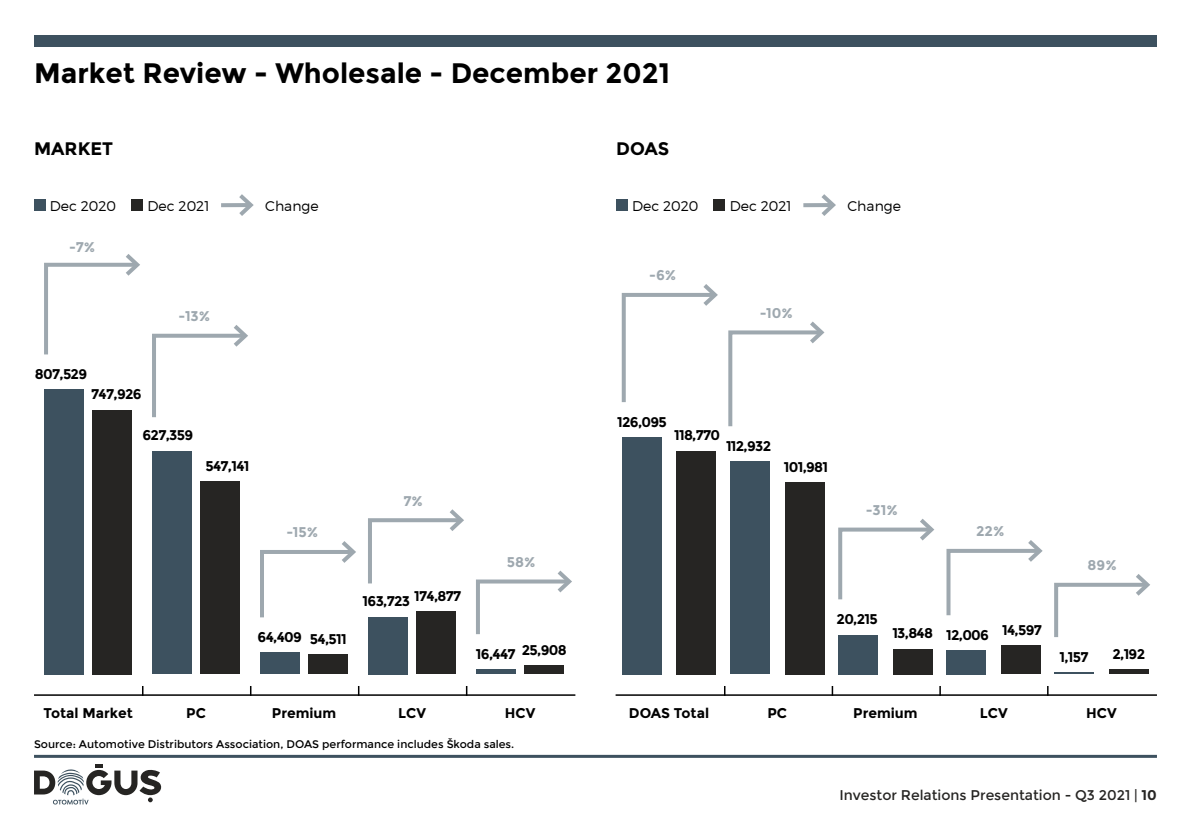
<style>
.page{position:relative;width:1191px;height:840px;background:#fff}
.page>*{position:absolute;margin:0;border:0;box-sizing:border-box;transform-origin:0 0}
.t1{font:700 28px "Montserrat";color:#000}
.t2{font:700 18px "Montserrat";color:#000}
.t3{font:700 14px "Montserrat";letter-spacing:-.05em;color:#000}
.t4{font:300 14px "Montserrat";color:#000}
.t5{font:14px "Montserrat";color:#262523}
.t6{font:700 14px "Montserrat";color:#9ea8af}
.t7{font:700 14px "Montserrat";color:#000}
.t8{font:700 14px "Montserrat";letter-spacing:-.005em;color:#000}
.t9{font:11px "Montserrat";color:#000}
.s1{font-weight:700}
</style>
<div class="page">
<div style="left:34px;top:35px;width:1123px;height:12px;background:#3d515f"></div>
<hr style="left:34px;top:754px;width:1123px;height:3px;background:#3d515f">
<svg style="left:34px;top:764px;width:128px;height:40px"></svg>
<div style="left:34px;top:199px;width:11px;height:12px;background:#3d515f"></div>
<div style="left:131px;top:199px;width:12px;height:12px;background:#262523"></div>
<svg style="left:221px;top:203px;width:14px;height:4px"></svg>
<svg style="left:235px;top:194px;width:19px;height:22px"></svg>
<div style="left:616px;top:199px;width:11px;height:12px;background:#3d515f"></div>
<div style="left:714px;top:199px;width:11px;height:12px;background:#262523"></div>
<svg style="left:803px;top:203px;width:14px;height:4px"></svg>
<svg style="left:817px;top:194px;width:19px;height:22px"></svg>
<svg style="left:838px;top:518px;width:97px;height:82px"></svg>
<svg style="left:946px;top:540px;width:97px;height:76px"></svg>
<svg style="left:1054px;top:574px;width:96px;height:64px"></svg>
<svg style="left:621px;top:284px;width:204px;height:143px"></svg>
<svg style="left:831px;top:686px;width:2px;height:8px"></svg>
<svg style="left:939px;top:686px;width:2px;height:8px"></svg>
<hr style="left:615px;top:694px;width:542px;height:1px;background:#000">
<div style="left:946px;top:649px;width:40px;height:25px;background:#3d515f"></div>
<div style="left:1001px;top:645px;width:40px;height:29px;background:#262523"></div>
<div style="left:838px;top:634px;width:40px;height:40px;background:#3d515f"></div>
<div style="left:893px;top:648px;width:39px;height:26px;background:#262523"></div>
<div style="left:730px;top:461px;width:39px;height:213px;background:#3d515f"></div>
<div style="left:784px;top:482px;width:40px;height:192px;background:#262523"></div>
<div style="left:622px;top:436px;width:39px;height:238px;background:#3d515f"></div>
<div style="left:676px;top:450px;width:40px;height:224px;background:#262523"></div>
<hr style="left:1054px;top:672px;width:39px;height:2px;background:#3d515f">
<div style="left:1109px;top:669px;width:39px;height:5px;background:#262523"></div>
<hr style="left:34px;top:694px;width:541px;height:1px;background:#000">
<svg style="left:44px;top:254px;width:96px;height:101px"></svg>
<svg style="left:152px;top:325px;width:96px;height:93px"></svg>
<svg style="left:260px;top:541px;width:96px;height:77px"></svg>
<svg style="left:368px;top:509px;width:96px;height:75px"></svg>
<svg style="left:476px;top:570px;width:96px;height:65px"></svg>
<div style="left:476px;top:669px;width:39px;height:5px;background:#3d515f"></div>
<div style="left:524px;top:665px;width:40px;height:9px;background:#262523"></div>
<div style="left:368px;top:617px;width:40px;height:57px;background:#3d515f"></div>
<div style="left:416px;top:611px;width:40px;height:63px;background:#262523"></div>
<div style="left:260px;top:652px;width:40px;height:22px;background:#3d515f"></div>
<div style="left:308px;top:654px;width:40px;height:20px;background:#262523"></div>
<div style="left:152px;top:451px;width:40px;height:223px;background:#3d515f"></div>
<div style="left:200px;top:481px;width:40px;height:193px;background:#262523"></div>
<div style="left:44px;top:389px;width:40px;height:285px;background:#3d515f"></div>
<div style="left:93px;top:410px;width:39px;height:264px;background:#262523"></div>
<h1 class="t1" style="left:34px;top:57px;width:637px">Market Review - Wholesale - December 2021</h1>
<p class="t2" style="left:34px;top:138px;width:81px">MARKET</p>
<p class="t2" style="left:616px;top:138px;width:55px">DOAS</p>
<p class="t4" style="left:50px;top:197px;width:68px">Dec 2020</p>
<p class="t4" style="left:147px;top:197px;width:64px">Dec 2021</p>
<p class="t4" style="left:265px;top:197px;width:55px">Change</p>
<p class="t4" style="left:632px;top:197px;width:68px">Dec 2020</p>
<p class="t4" style="left:730px;top:197px;width:64px">Dec 2021</p>
<p class="t4" style="left:847px;top:197px;width:55px">Change</p>
<p class="t6" style="left:69px;top:238px;width:28px">-7%</p>
<p class="t3" style="left:35px;top:365px;width:54px">807,529</p>
<p class="t3" style="left:91px;top:386px;width:52px">747,926</p>
<p class="t6" style="left:178px;top:308px;width:33px">-13%</p>
<p class="t3" style="left:142px;top:427px;width:52px">627,359</p>
<p class="t3" style="left:205px;top:457px;width:46px">547,141</p>
<p class="t6" style="left:286px;top:523px;width:33px">-15%</p>
<p class="t3" style="left:258px;top:628px;width:46px">64,409</p>
<p class="t3" style="left:310px;top:630px;width:38px">54,511</p>
<p class="t6" style="left:403px;top:492px;width:21px">7%</p>
<p class="t3" style="left:362px;top:590px;width:100px">163,723 174,877</p>
<p class="t6" style="left:507px;top:553px;width:30px">58%</p>
<p class="t3" style="left:476px;top:643px;width:92px">16,447 25,908</p>
<p class="t7" style="left:43px;top:704px;width:91px">Total Market</p>
<p class="t3" style="left:186px;top:704px;width:21px">PC</p>
<p class="t7" style="left:272px;top:704px;width:66px">Premium</p>
<p class="t3" style="left:398px;top:704px;width:29px">LCV</p>
<p class="t3" style="left:505px;top:704px;width:32px">HCV</p>
<p class="t9" style="left:34px;top:736px;width:482px">Source: Automotive Distributors Association, DOAS performance includes Škoda sales.</p>
<p class="t6" style="left:649px;top:267px;width:29px">-6%</p>
<p class="t6" style="left:759px;top:304px;width:35px">-10%</p>
<p class="t3" style="left:617px;top:413px;width:51px">126,095</p>
<p class="t3" style="left:674px;top:426px;width:48px">118,770</p>
<p class="t3" style="left:726px;top:437px;width:47px">112,932</p>
<p class="t3" style="left:784px;top:458px;width:46px">101,981</p>
<p class="t6" style="left:866px;top:501px;width:34px">-31%</p>
<p class="t6" style="left:976px;top:522px;width:30px">22%</p>
<p class="t3" style="left:836px;top:610px;width:43px">20,215</p>
<p class="t3" style="left:892px;top:624px;width:42px">13,848</p>
<p class="t3" style="left:946px;top:623px;width:97px">12,006 14,597</p>
<p class="t6" style="left:1087px;top:556px;width:31px">89%</p>
<p class="t3" style="left:1059px;top:648px;width:31px">1,157</p>
<p class="t3" style="left:1112px;top:645px;width:34px">2,192</p>
<p class="t8" style="left:629px;top:704px;width:82px">DOAS Total</p>
<p class="t3" style="left:767px;top:704px;width:21px">PC</p>
<p class="t7" style="left:853px;top:704px;width:66px">Premium</p>
<p class="t3" style="left:979px;top:704px;width:29px">LCV</p>
<p class="t3" style="left:1086px;top:704px;width:32px">HCV</p>
<p class="t5" style="left:839px;top:786px;width:319px">Investor Relations Presentation - Q3 2021 | <span class="s1">10</span></p>
</div>
